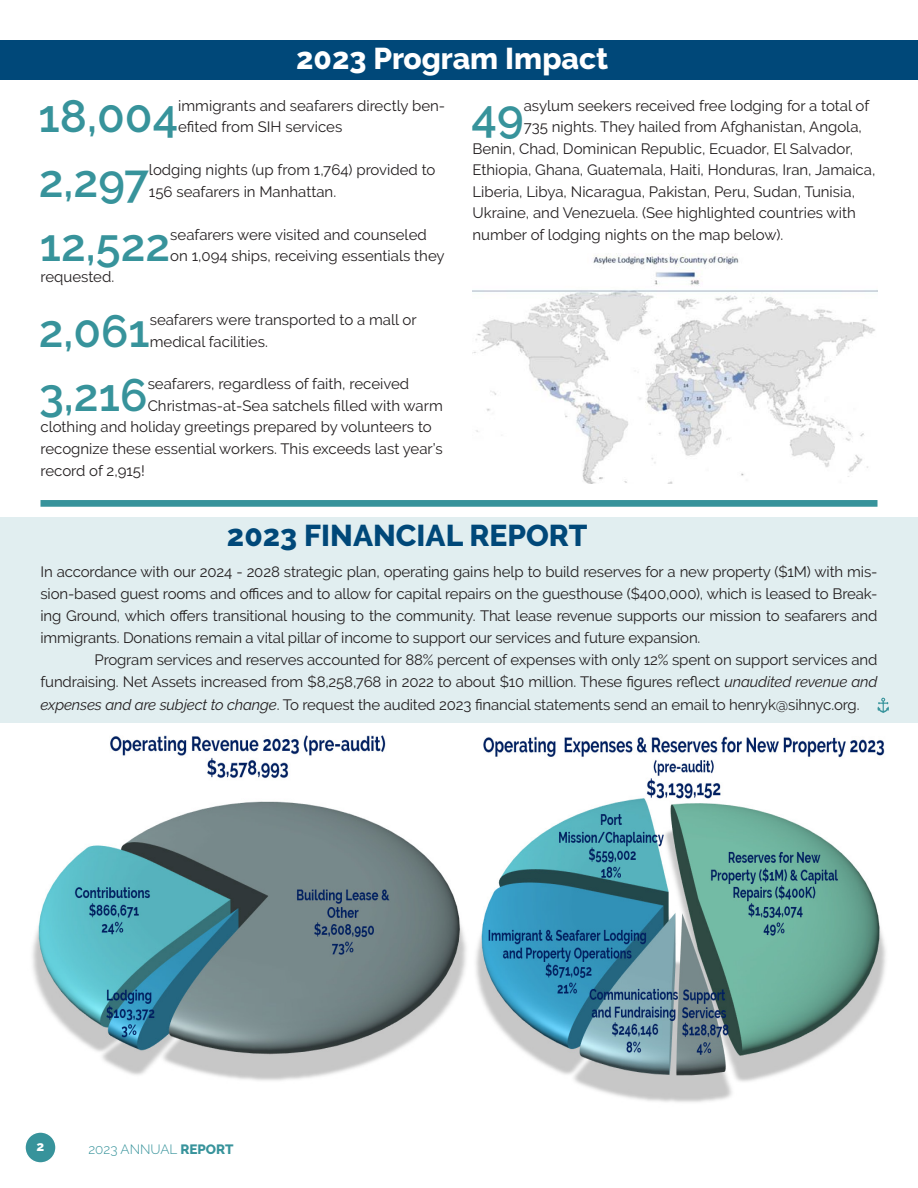
<style>
.page{position:relative;width:918px;height:1188px;background:#fff}
.page>*{position:absolute;margin:0;border:0;box-sizing:border-box;transform-origin:0 0}
.t1{font:600 45.3px "Raleway";color:#37939b}
.t2{font:600 45.15px "Raleway";color:#37939b}
.t3{font:800 30px "Raleway";color:#004879}
.t4{font:800 30px "Raleway";color:#fff}
.t5{font:15px/21.5px "Raleway";letter-spacing:-.01em;color:#231f20}
.t6{font:300 13.5px "Raleway";color:#37939b}
.t7{font:800 13.5px "Raleway";color:#fff}
.s1{font-style:italic}
.s2{font-weight:800}
</style>
<div class="page">
<div style="left:0;top:517px;width:918px;height:206px;background:#e1eef0"></div>
<div style="left:0;top:40px;width:918px;height:40px;background:#004879"></div>
<div style="left:40px;top:500px;width:838px;height:7px;background:#37939b"></div>
<div style="left:25px;top:1132px;width:31px;height:31px;background:#37939b;border-radius:50%"></div>
<div style="left:24px;top:1131px;width:33px;height:33px;border:2px solid #fff;border-radius:50%"></div>
<svg style="left:877px;top:697px;width:12px;height:16px"></svg>
<img style="left:32px;top:735px;width:435px;height:346px">
<img style="left:475px;top:736px;width:411px;height:366px">
<img style="left:473px;top:253px;width:405px;height:230px">
<p class="t4" style="left:296px;top:41px;width:314px">2023 Program Impact</p>
<p class="t1" style="left:38px;top:90px;width:141px">18,004</p>
<p class="t5" style="left:178px;top:95px;width:269px">immigrants and seafarers directly ben&shy;efited from SIH services</p>
<p class="t1" style="left:39px;top:155px;width:112px">2,297</p>
<p class="t5" style="left:149px;top:159px;width:288px">lodging nights (up from 1,764) provided to<br>156 seafarers in Manhattan.</p>
<p class="t2" style="left:40px;top:219px;width:132px">12,522</p>
<p class="t5" style="left:170px;top:224px;width:276px">seafarers were visited and counseled on 1,094 ships, receiving essentials they</p>
<p class="t5" style="left:40px;top:266px;width:75px">requested.</p>
<p class="t2" style="left:39px;top:305px;width:113px">2,061</p>
<p class="t5" style="left:150px;top:309px;width:269px">seafarers were transported to a mall or medical facilities.</p>
<p class="t1" style="left:39px;top:369px;width:110px">3,216</p>
<p class="t5" style="left:148px;top:373px;width:263px">seafarers, regardless of faith, received</p>
<p class="t5" style="left:148px;top:395px;width:297px">Christmas-at-Sea satchels filled with warm</p>
<p class="t5" style="left:40px;top:416px;width:393px">clothing and holiday greetings prepared by volunteers to</p>
<p class="t5" style="left:40px;top:438px;width:404px">recognize these essential workers. This exceeds last year’s</p>
<p class="t5" style="left:40px;top:459px;width:106px">record of 2,915!</p>
<p class="t1" style="left:472px;top:90px;width:54px">49</p>
<p class="t5" style="left:524px;top:95px;width:347px">asylum seekers received free lodging for a total of</p>
<p class="t5" style="left:524px;top:116px;width:340px">735 nights. They hailed from Afghanistan, Angola,</p>
<p class="t5" style="left:472px;top:138px;width:382px">Benin, Chad, Dominican Republic, Ecuador, El Salvador,</p>
<p class="t5" style="left:472px;top:159px;width:404px">Ethiopia, Ghana, Guatemala, Haiti, Honduras, Iran, Jamaica,</p>
<p class="t5" style="left:472px;top:181px;width:384px">Liberia, Libya, Nicaragua, Pakistan, Peru, Sudan, Tunisia,</p>
<p class="t5" style="left:472px;top:202px;width:385px">Ukraine, and Venezuela. (See highlighted countries with</p>
<p class="t5" style="left:472px;top:224px;width:312px">number of lodging nights on the map below).</p>
<p class="t3" style="left:227px;top:518px;width:362px">2023 FINANCIAL REPORT</p>
<p class="t5" style="left:40px;top:561px;width:839px">In accordance with our 2024 - 2028 strategic plan, operating gains help to build reserves for a new property ($1M) with mis-</p>
<p class="t5" style="left:41px;top:583px;width:838px">sion-based guest rooms and offices and to allow for capital repairs on the guesthouse ($400,000), which is leased to Break-</p>
<p class="t5" style="left:41px;top:605px;width:839px">ing Ground, which offers transitional housing to the community. That lease revenue supports our mission to seafarers and</p>
<p class="t5" style="left:40px;top:627px;width:661px">immigrants. Donations remain a vital pillar of income to support our services and future expansion.</p>
<p class="t5" style="left:94px;top:649px;width:785px">Program services and reserves accounted for 88% percent of expenses with only 12% spent on support services and</p>
<p class="t5" style="left:40px;top:671px;width:839px">fundraising. Net Assets increased from $8,258,768 in 2022 to about $10 million. These figures reflect <span class="s1">unaudited revenue and</span></p>
<p class="t5" style="left:40px;top:693px;width:821px"><span class="s1">expenses and are subject to change</span>. To request the audited 2023 financial statements send an email to henryk@sihnyc.org.</p>
<p class="t7" style="left:37px;top:1139px;width:9px">2</p>
<p class="t6" style="left:88px;top:1141px;width:147px">2023 ANNUAL <span class="s2">REPORT</span></p>
</div>
